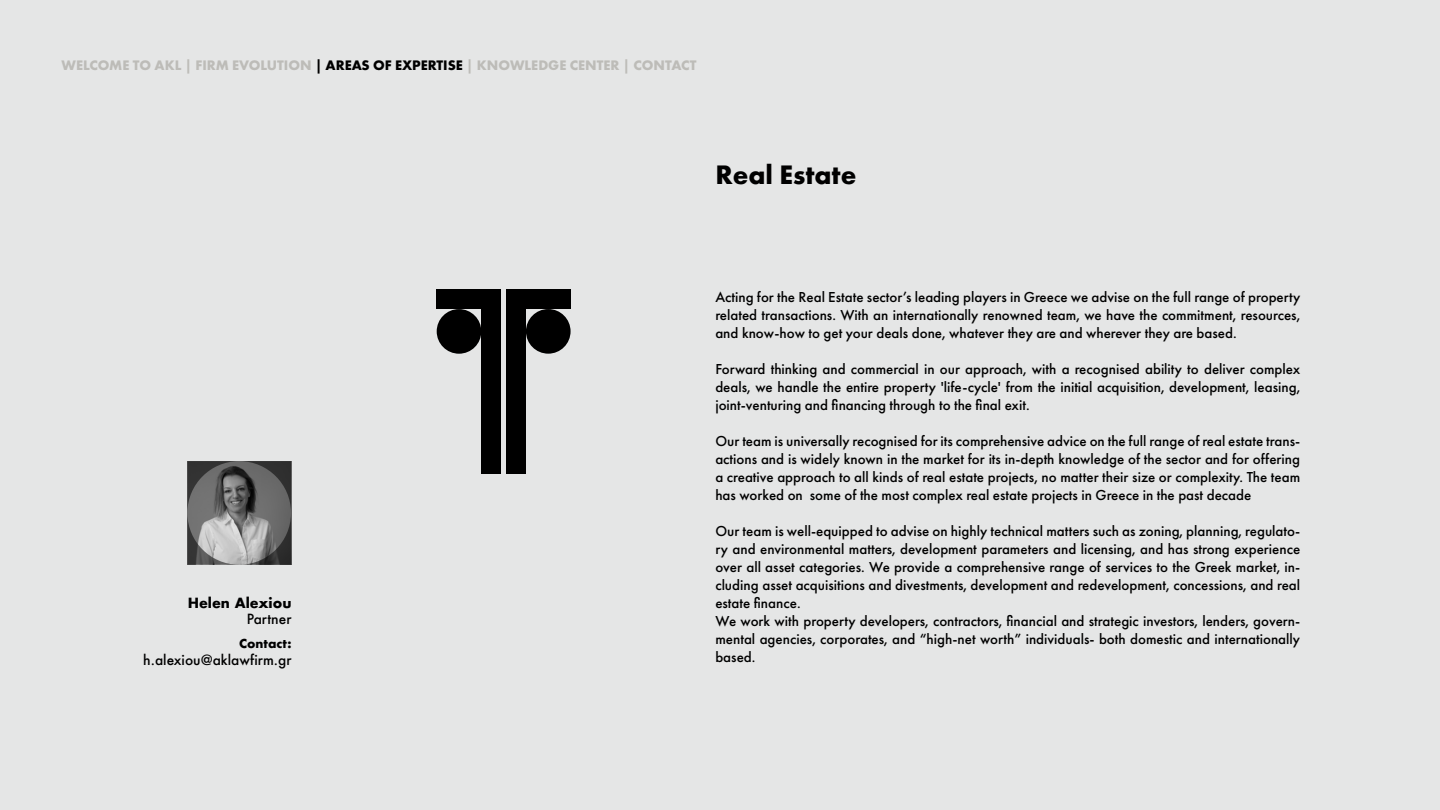
<style>
.page{position:relative;width:1440px;height:810px;background:#fff}
.page>*{position:absolute;margin:0;border:0;box-sizing:border-box;transform-origin:0 0}
.t1{font:700 27.75px "Futura PT";color:#000}
.t2{font:500 15px/18px "Futura PT";color:#000;text-align:justify}
.t3{font:700 14.33px "Futura PT";color:#bdbcb8}
.t4{font:500 13.65px "Futura";color:#000}
.t5{font:700 13.65px "Futura";color:#000}
.t6{font:700 12px "Futura";color:#000}
.s1{color:#000}
</style>
<div class="page">
<div style="left:1px;top:0;width:1439px;height:809px;background:#e5e6e6"></div>
<svg style="left:187px;top:461px;width:104px;height:104px;background:#717171"></svg>
<div style="left:437px;top:309px;width:44px;height:45px;background:#000;border-radius:50%"></div>
<div style="left:437px;top:289px;width:64px;height:20px;background:#000"></div>
<div style="left:481px;top:289px;width:20px;height:185px;background:#000"></div>
<div style="left:526px;top:309px;width:45px;height:45px;background:#000;border-radius:50%"></div>
<div style="left:506px;top:289px;width:20px;height:185px;background:#000"></div>
<div style="left:506px;top:289px;width:65px;height:20px;background:#000"></div>
<p class="t3" style="left:62px;top:56px;width:637px">WELCOME TO AKL | FIRM EVOLUTION <span class="s1">| AREAS OF EXPERTISE</span> | KNOWLEDGE CENTER | CONTACT</p>
<h1 class="t1" style="left:715px;top:157px;width:143px">Real Estate</h1>
<p class="t5" style="left:188px;top:593px;width:105px">Helen Alexiou</p>
<p class="t4" style="left:247px;top:610px;width:46px">Partner</p>
<p class="t6" style="left:239px;top:635px;width:54px">Contact:</p>
<p class="t4" style="left:143px;top:650px;width:150px">h.alexiou@aklawfirm.gr</p>
<p class="t2" style="left:715px;top:288px;width:586px">Acting for the Real Estate sector’s leading players in Greece we advise on the full range of property related transactions. With an internationally renowned team, we have the commitment, resources, and know-how to get your deals done, whatever they are and wherever they are based.</p>
<p class="t2" style="left:715px;top:360px;width:586px">Forward thinking and commercial in our approach, with a recognised ability to deliver complex deals, we handle the entire property 'life-cycle' from the initial acquisition, development, leasing, joint-venturing and financing through to the final exit.</p>
<p class="t2" style="left:715px;top:432px;width:586px">Our team is universally recognised for its comprehensive advice on the full range of real estate trans&shy;actions and is widely known in the market for its in-depth knowledge of the sector and for offering a creative approach to all kinds of real estate projects, no matter their size or complexity. The team has worked on some of the most complex real estate projects in Greece in the past decade</p>
<p class="t2" style="left:715px;top:522px;width:586px;text-align:left">Our team is well-equipped to advise on highly technical matters such as zoning, planning, regulato&shy;ry and environmental matters, development parameters and licensing, and has strong experience over all asset categories. We provide a comprehensive range of services to the Greek market, in&shy;cluding asset acquisitions and divestments, development and redevelopment, concessions, and real estate finance.<br>We work with property developers, contractors, financial and strategic investors, lenders, govern&shy;mental agencies, corporates, and “high-net worth” individuals- both domestic and internationally based.</p>
</div>
